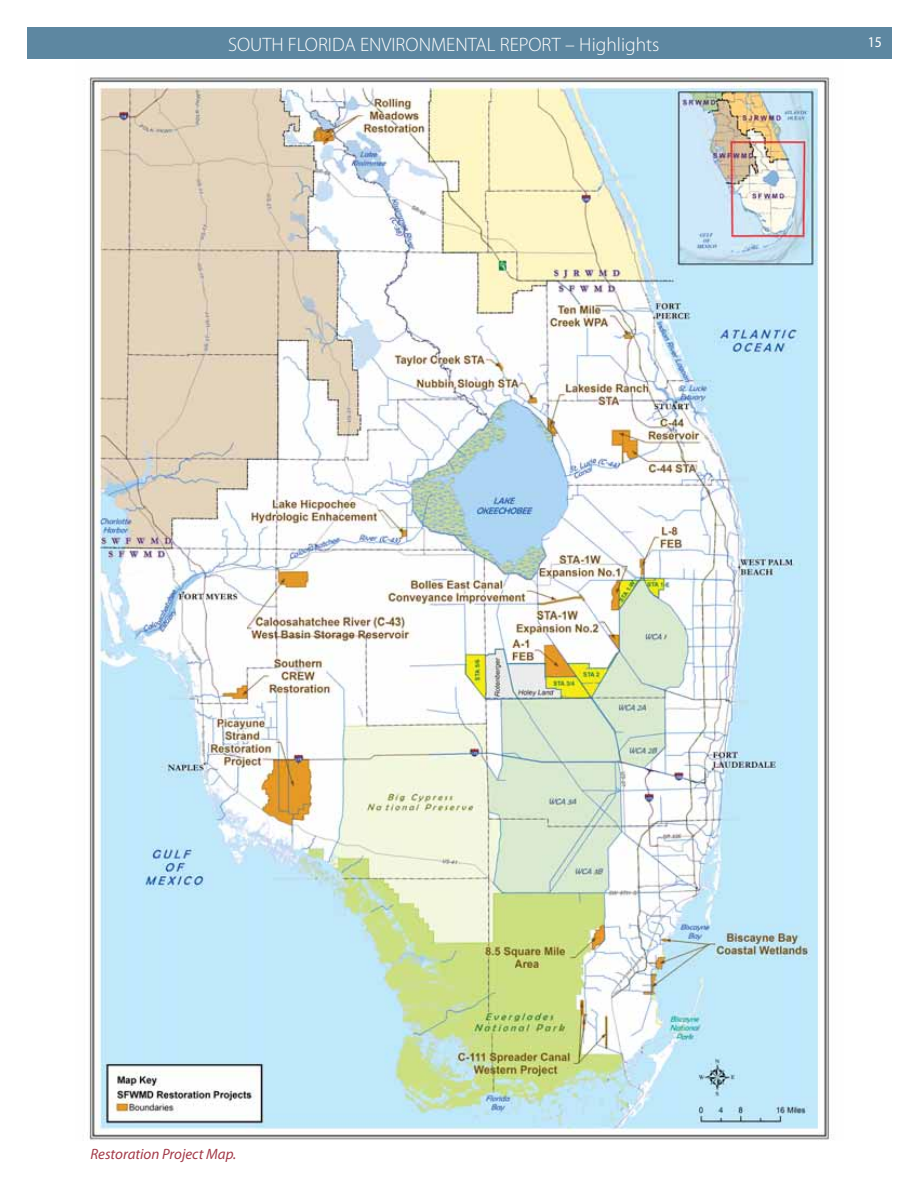
<style>
.page{position:relative;width:918px;height:1188px;background:#fff}
.page>*{position:absolute;margin:0;border:0;box-sizing:border-box;transform-origin:0 0}
.t1{font:300 19.5px "Myriad Pro";color:#fff}
.t2{font:italic 15px "Myriad Pro";color:#a33b4a}
.t3{font:15px "Myriad Pro";color:#fff;scale:.92 1}
</style>
<div class="page">
<img style="left:87px;top:77px;width:748px;height:1063px">
<div style="left:27px;top:27px;width:864px;height:32px;background:#5d87a1"></div>
<p class="t1" style="left:228px;top:32px;width:433px">SOUTH FLORIDA ENVIRONMENTAL REPORT – Highlights</p>
<p class="t3" style="left:868px;top:37px;width:17px">15</p>
<p class="t2" style="left:90px;top:1149px;width:148px">Restoration Project Map.</p>
</div>
